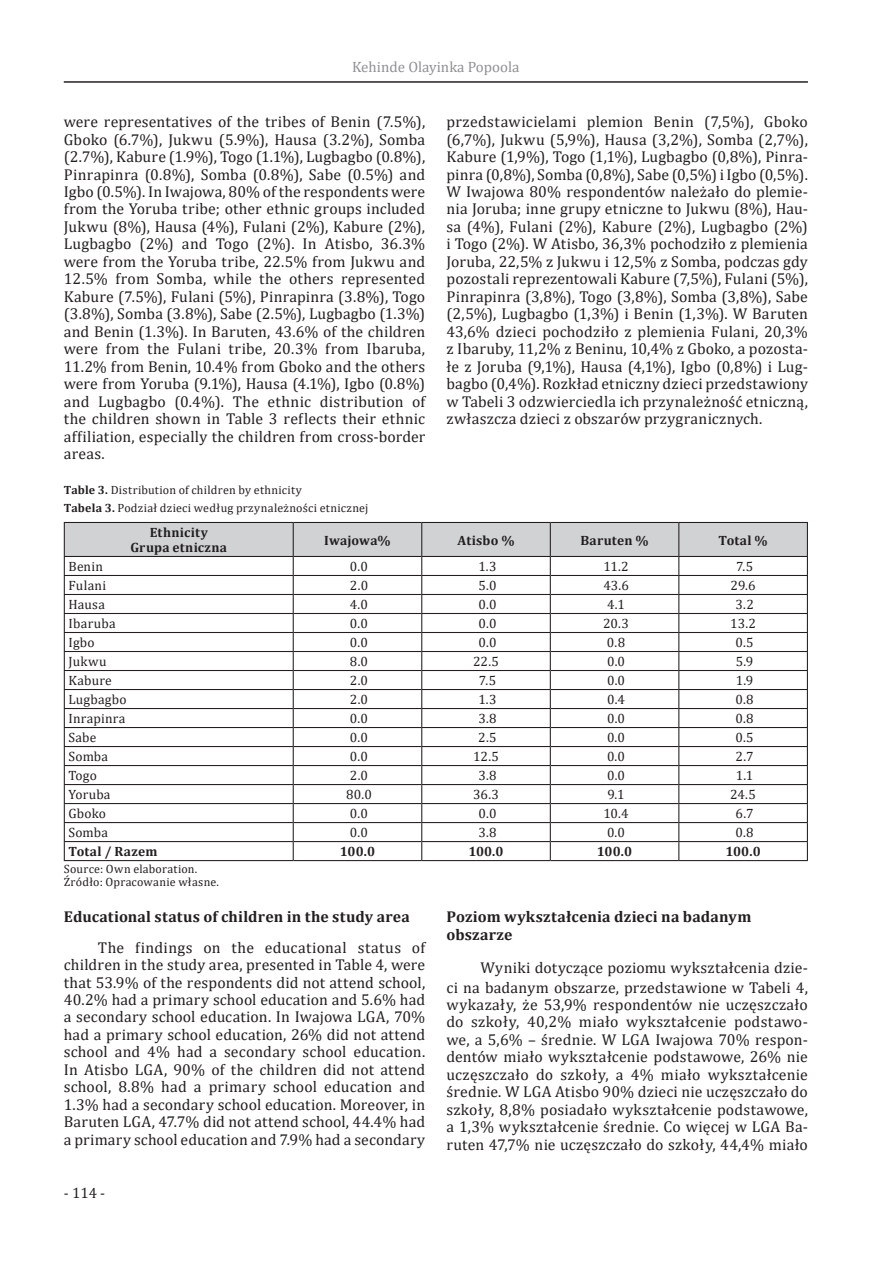
<style>
.page{position:relative;width:893px;height:1263px;background:#fff}
.page>*{position:absolute;margin:0;border:0;box-sizing:border-box;transform-origin:0 0}
.t1{font:15.75px/17.5px "Cambria";letter-spacing:.01em;color:#231f20;text-align:justify}
.t2{font:700 15.75px/17.5px "Cambria";letter-spacing:.01em;color:#231f20}
.t3{font:15px "Cambria";color:#8f9194}
.t4{font:15px "Cambria";color:#231f20}
.t5{font:13.5px "Cambria";letter-spacing:.015em;color:#231f20}
.t6{font:700 13.5px/15px "Cambria";letter-spacing:.015em;color:#231f20;text-align:center}
.t7{font:12px/17.5px "Cambria";letter-spacing:.025em;color:#231f20}
.s1{font-weight:700}
</style>
<div class="page">
<hr style="left:64px;top:81px;width:744px;height:2px;background:#231f20">
<svg style="left:64px;top:523px;width:744px;height:337px"></svg>
<hr style="left:64px;top:860px;width:229px;height:1px;background:#231f20">
<hr style="left:293px;top:860px;width:129px;height:1px;background:#231f20">
<hr style="left:422px;top:860px;width:128px;height:1px;background:#231f20">
<hr style="left:550px;top:860px;width:129px;height:1px;background:#231f20">
<hr style="left:679px;top:860px;width:129px;height:1px;background:#231f20">
<hr style="left:64px;top:522px;width:229px;height:1px;background:#231f20">
<hr style="left:64px;top:523px;width:1px;height:33px;background:#231f20">
<hr style="left:293px;top:522px;width:129px;height:1px;background:#231f20">
<hr style="left:422px;top:522px;width:128px;height:1px;background:#231f20">
<hr style="left:550px;top:522px;width:129px;height:1px;background:#231f20">
<hr style="left:679px;top:522px;width:129px;height:1px;background:#231f20">
<hr style="left:807px;top:523px;width:1px;height:33px;background:#231f20">
<hr style="left:64px;top:556px;width:229px;height:1px;background:#231f20">
<hr style="left:293px;top:556px;width:129px;height:1px;background:#231f20">
<hr style="left:422px;top:556px;width:128px;height:1px;background:#231f20">
<hr style="left:550px;top:556px;width:129px;height:1px;background:#231f20">
<hr style="left:679px;top:556px;width:129px;height:1px;background:#231f20">
<p class="t3" style="left:352px;top:58px;width:169px">Kehinde Olayinka Popoola</p>
<p class="t1" style="left:64px;top:113px;width:363px">were representatives of the tribes of Benin (7.5%), Gboko (6.7%), Jukwu (5.9%), Hausa (3.2%), Somba (2.7%), Kabure (1.9%), Togo (1.1%), Lugbagbo (0.8%), Pinrapinra (0.8%), Somba (0.8%), Sabe (0.5%) and Igbo (0.5%). In Iwajowa, 80% of the respondents were from the Yoruba tribe; other ethnic groups included Jukwu (8%), Hausa (4%), Fulani (2%), Kabure (2%), Lugbagbo (2%) and Togo (2%). In Atisbo, 36.3% were from the Yoruba tribe, 22.5% from Jukwu and 12.5% from Somba, while the others represented Kabure (7.5%), Fulani (5%), Pinrapinra (3.8%), Togo (3.8%), Somba (3.8%), Sabe (2.5%), Lugbagbo (1.3%) and Benin (1.3%). In Baruten, 43.6% of the children were from the Fulani tribe, 20.3% from Ibaruba, 11.2% from Benin, 10.4% from Gboko and the others were from Yoruba (9.1%), Hausa (4.1%), Igbo (0.8%) and Lugbagbo (0.4%). The ethnic distribution of the children shown in Table 3 reflects their ethnic affiliation, especially the children from cross-border areas.</p>
<p class="t1" style="left:446px;top:113px;width:363px">przedstawicielami plemion Benin (7,5%), Gboko (6,7%), Jukwu (5,9%), Hausa (3,2%), Somba (2,7%), Kabure (1,9%), Togo (1,1%), Lugbagbo (0,8%), Pinra&shy;pinra (0,8%), Somba (0,8%), Sabe (0,5%) i Igbo (0,5%).<br>W Iwajowa 80% respondentów należało do plemie&shy;nia Joruba; inne grupy etniczne to Jukwu (8%), Hau&shy;sa (4%), Fulani (2%), Kabure (2%), Lugbagbo (2%) i Togo (2%). W Atisbo, 36,3% pochodziło z plemienia Joruba, 22,5% z Jukwu i 12,5% z Somba, podczas gdy pozostali reprezentowali Kabure (7,5%), Fulani (5%), Pinrapinra (3,8%), Togo (3,8%), Somba (3,8%), Sabe (2,5%), Lugbagbo (1,3%) i Benin (1,3%). W Baruten 43,6% dzieci pochodziło z plemienia Fulani, 20,3% z Ibaruby, 11,2% z Beninu, 10,4% z Gboko, a pozosta&shy;łe z Joruba (9,1%), Hausa (4,1%), Igbo (0,8%) i Lug&shy;bagbo (0,4%). Rozkład etniczny dzieci przedstawiony w Tabeli 3 odzwierciedla ich przynależność etniczną, zwłaszcza dzieci z obszarów przygranicznych.</p>
<p class="t7" style="left:64px;top:481px;width:306px"><span class="s1">Table 3.</span> Distribution of children by ethnicity<br><span class="s1">Tabela 3.</span> Podział dzieci według przynależności etnicznej</p>
<p class="t6" style="left:130px;top:525px;width:98px">Ethnicity<br>Grupa etniczna</p>
<p class="t6" style="left:324px;top:532px;width:68px">Iwajowa%</p>
<p class="t6" style="left:457px;top:532px;width:59px">Atisbo %</p>
<p class="t6" style="left:580px;top:532px;width:70px">Baruten %</p>
<p class="t6" style="left:718px;top:532px;width:51px">Total %</p>
<p class="t5" style="left:69px;top:559px;width:36px">Benin</p>
<p class="t5" style="left:350px;top:559px;width:20px">0.0</p>
<p class="t5" style="left:478px;top:559px;width:20px">1.3</p>
<p class="t5" style="left:603px;top:559px;width:27px">11.2</p>
<p class="t5" style="left:736px;top:559px;width:19px">7.5</p>
<p class="t5" style="left:69px;top:578px;width:39px">Fulani</p>
<p class="t5" style="left:350px;top:578px;width:20px">2.0</p>
<p class="t5" style="left:478px;top:578px;width:20px">5.0</p>
<p class="t5" style="left:603px;top:578px;width:27px">43.6</p>
<p class="t5" style="left:730px;top:578px;width:27px">29.6</p>
<p class="t5" style="left:69px;top:597px;width:38px">Hausa</p>
<p class="t5" style="left:350px;top:597px;width:20px">4.0</p>
<p class="t5" style="left:478px;top:597px;width:20px">0.0</p>
<p class="t5" style="left:607px;top:597px;width:19px">4.1</p>
<p class="t5" style="left:735px;top:597px;width:20px">3.2</p>
<p class="t5" style="left:69px;top:616px;width:49px">Ibaruba</p>
<p class="t5" style="left:350px;top:616px;width:20px">0.0</p>
<p class="t5" style="left:478px;top:616px;width:20px">0.0</p>
<p class="t5" style="left:603px;top:616px;width:27px">20.3</p>
<p class="t5" style="left:730px;top:616px;width:27px">13.2</p>
<p class="t5" style="left:69px;top:635px;width:28px">Igbo</p>
<p class="t5" style="left:350px;top:635px;width:20px">0.0</p>
<p class="t5" style="left:478px;top:635px;width:20px">0.0</p>
<p class="t5" style="left:607px;top:635px;width:20px">0.8</p>
<p class="t5" style="left:735px;top:635px;width:20px">0.5</p>
<p class="t5" style="left:69px;top:654px;width:40px">Jukwu</p>
<p class="t5" style="left:350px;top:654px;width:20px">8.0</p>
<p class="t5" style="left:473px;top:654px;width:28px">22.5</p>
<p class="t5" style="left:607px;top:654px;width:20px">0.0</p>
<p class="t5" style="left:736px;top:654px;width:19px">5.9</p>
<p class="t5" style="left:69px;top:673px;width:45px">Kabure</p>
<p class="t5" style="left:350px;top:673px;width:20px">2.0</p>
<p class="t5" style="left:479px;top:673px;width:19px">7.5</p>
<p class="t5" style="left:607px;top:673px;width:20px">0.0</p>
<p class="t5" style="left:736px;top:673px;width:19px">1.9</p>
<p class="t5" style="left:69px;top:692px;width:59px">Lugbagbo</p>
<p class="t5" style="left:350px;top:692px;width:20px">2.0</p>
<p class="t5" style="left:478px;top:692px;width:20px">1.3</p>
<p class="t5" style="left:607px;top:692px;width:19px">0.4</p>
<p class="t5" style="left:735px;top:692px;width:20px">0.8</p>
<p class="t5" style="left:69px;top:711px;width:58px">Inrapinra</p>
<p class="t5" style="left:350px;top:711px;width:20px">0.0</p>
<p class="t5" style="left:478px;top:711px;width:20px">3.8</p>
<p class="t5" style="left:607px;top:711px;width:20px">0.0</p>
<p class="t5" style="left:735px;top:711px;width:20px">0.8</p>
<p class="t5" style="left:69px;top:730px;width:29px">Sabe</p>
<p class="t5" style="left:350px;top:730px;width:20px">0.0</p>
<p class="t5" style="left:478px;top:730px;width:20px">2.5</p>
<p class="t5" style="left:607px;top:730px;width:20px">0.0</p>
<p class="t5" style="left:735px;top:730px;width:20px">0.5</p>
<p class="t5" style="left:69px;top:749px;width:41px">Somba</p>
<p class="t5" style="left:350px;top:749px;width:20px">0.0</p>
<p class="t5" style="left:473px;top:749px;width:28px">12.5</p>
<p class="t5" style="left:607px;top:749px;width:20px">0.0</p>
<p class="t5" style="left:736px;top:749px;width:19px">2.7</p>
<p class="t5" style="left:69px;top:768px;width:30px">Togo</p>
<p class="t5" style="left:350px;top:768px;width:20px">2.0</p>
<p class="t5" style="left:478px;top:768px;width:20px">3.8</p>
<p class="t5" style="left:607px;top:768px;width:20px">0.0</p>
<p class="t5" style="left:736px;top:768px;width:19px">1.1</p>
<p class="t5" style="left:69px;top:787px;width:43px">Yoruba</p>
<p class="t5" style="left:346px;top:787px;width:27px">80.0</p>
<p class="t5" style="left:473px;top:787px;width:28px">36.3</p>
<p class="t5" style="left:607px;top:787px;width:19px">9.1</p>
<p class="t5" style="left:730px;top:787px;width:27px">24.5</p>
<p class="t5" style="left:69px;top:806px;width:39px">Gboko</p>
<p class="t5" style="left:350px;top:806px;width:20px">0.0</p>
<p class="t5" style="left:478px;top:806px;width:20px">0.0</p>
<p class="t5" style="left:604px;top:806px;width:26px">10.4</p>
<p class="t5" style="left:736px;top:806px;width:19px">6.7</p>
<p class="t5" style="left:69px;top:825px;width:41px">Somba</p>
<p class="t5" style="left:350px;top:825px;width:20px">0.0</p>
<p class="t5" style="left:478px;top:825px;width:20px">3.8</p>
<p class="t5" style="left:607px;top:825px;width:20px">0.0</p>
<p class="t5" style="left:735px;top:825px;width:20px">0.8</p>
<p class="t6" style="left:69px;top:844px;width:90px">Total / Razem</p>
<p class="t6" style="left:340px;top:844px;width:37px">100.0</p>
<p class="t6" style="left:468px;top:844px;width:37px">100.0</p>
<p class="t6" style="left:597px;top:844px;width:37px">100.0</p>
<p class="t6" style="left:725px;top:844px;width:37px">100.0</p>
<p class="t7" style="left:64px;top:862px;width:157px;line-height:13.4px">Source: Own elaboration.<br>Źródło: Opracowanie własne.</p>
<p class="t2" style="left:64px;top:908px;width:348px">Educational status of children in the study area</p>
<p class="t1" style="left:64px;top:938px;width:363px;text-indent:34px">The findings on the educational status of children in the study area, presented in Table 4, were that 53.9% of the respondents did not attend school, 40.2% had a primary school education and 5.6% had a secondary school education. In Iwajowa LGA, 70% had a primary school education, 26% did not attend school and 4% had a secondary school education.<br>In Atisbo LGA, 90% of the children did not attend school, 8.8% had a primary school education and 1.3% had a secondary school education. Moreover, in Baruten LGA, 47.7% did not attend school, 44.4% had a primary school education and 7.9% had a secondary</p>
<p class="t2" style="left:446px;top:908px;width:306px">Poziom wykształcenia dzieci na badanym obszarze</p>
<p class="t1" style="left:446px;top:957px;width:363px;line-height:20px;text-align:right">Wyniki dotyczące poziomu wykształcenia dzie-<br>ci na badanym obszarze, przedstawione w Tabeli 4,</p>
<p class="t1" style="left:446px;top:996px;width:363px">wykazały, że 53,9% respondentów nie uczęszczało do szkoły, 40,2% miało wykształcenie podstawo&shy;we, a 5,6% – średnie. W LGA Iwajowa 70% respon&shy;dentów miało wykształcenie podstawowe, 26% nie uczęszczało do szkoły, a 4% miało wykształcenie średnie. W LGA Atisbo 90% dzieci nie uczęszczało do szkoły, 8,8% posiadało wykształcenie podstawowe, a 1,3% wykształcenie średnie. Co więcej w LGA Ba&shy;ruten 47,7% nie uczęszczało do szkoły, 44,4% miało</p>
<p class="t4" style="left:64px;top:1184px;width:43px">- 114 -</p>
</div>
